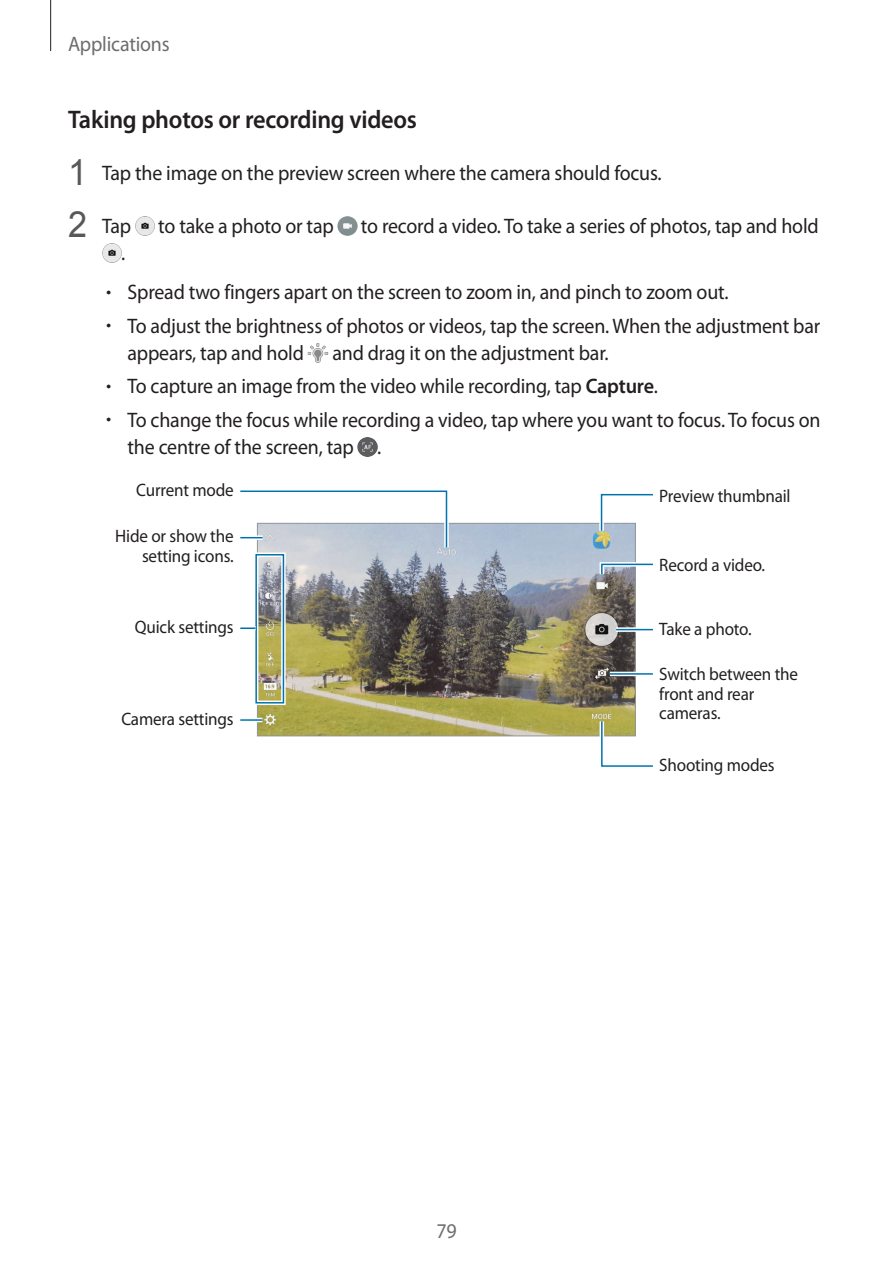
<style>
.page{position:relative;width:893px;height:1263px;background:#fff}
.page>*{position:absolute;margin:0;border:0;box-sizing:border-box;transform-origin:0 0}
.t1{font:600 25.5px "Myriad Pro";letter-spacing:-.01em;color:#231f20;scale:.95 1}
.t2{font:21px/27px "Myriad Pro";letter-spacing:-.01em;color:#231f20;scale:.95 1}
.t3{font:21px "Myriad Pro";letter-spacing:-.01em;color:#6c6d70;scale:.95 1}
.t4{font:18px/19.5px "Myriad Pro";letter-spacing:-.01em;color:#231f20;text-align:right;scale:.95 1}
.s1{font-family:"Arial";font-size:36px;color:#57585a}
.s2{font-weight:300}
.s3{font-weight:600}
</style>
<div class="page">
<hr style="left:50px;top:0;width:1px;height:51px;background:#231f20">
<img style="left:135px;top:217px;width:19px;height:19px">
<img style="left:338px;top:217px;width:19px;height:19px">
<img style="left:102px;top:244px;width:19px;height:19px">
<img style="left:308px;top:344px;width:21px;height:19px">
<img style="left:358px;top:437px;width:19px;height:20px">
<img style="left:257px;top:522px;width:379px;height:215px">
<svg style="left:616px;top:627px;width:37px;height:5px"></svg>
<hr style="left:616px;top:629px;width:37px;height:1px;background:#0073ae">
<hr style="left:610px;top:672px;width:43px;height:4px;background:#fff">
<hr style="left:610px;top:673px;width:43px;height:2px;background:#0073ae">
<svg style="left:597px;top:560px;width:56px;height:19px"></svg>
<svg style="left:597px;top:493px;width:56px;height:42px"></svg>
<svg style="left:597px;top:717px;width:56px;height:50px"></svg>
<hr style="left:240px;top:718px;width:22px;height:4px;background:#fff">
<hr style="left:240px;top:719px;width:22px;height:2px;background:#0073ae">
<svg style="left:240px;top:490px;width:211px;height:62px"></svg>
<div style="left:254px;top:552px;width:32px;height:153px;border:4px solid #fff"></div>
<div style="left:255px;top:554px;width:29px;height:149px;border:2px solid #0073ae"></div>
<hr style="left:240px;top:626px;width:15px;height:4px;background:#fff">
<svg style="left:240px;top:627px;width:15px;height:2px"></svg>
<p class="t3" style="left:68px;top:31px;width:109px">Applications</p>
<p class="t1" style="left:68px;top:103px;width:369px">Taking photos or recording videos</p>
<p class="t2" style="left:68px;top:159px;width:626px"><span class="s1">1</span> Tap the image on the preview screen where the camera should focus.</p>
<p class="t2" style="left:68px;top:212px;width:68px"><span class="s1">2</span> Tap</p>
<p class="t2" style="left:158px;top:212px;width:186px">to take a photo or tap</p>
<p class="t2" style="left:361px;top:212px;width:483px">to record a video. To take a series of photos, tap and hold</p>
<p class="t2" style="left:121px;top:239px;width:6px">.</p>
<p class="t2" style="left:106px;top:279px;width:656px"><span class="s2">•</span> Spread two fingers apart on the screen to zoom in, and pinch to zoom out.</p>
<p class="t2" style="left:128px;top:312px;width:731px;text-indent:-21px"><span class="s2">•</span> To adjust the brightness of photos or videos, tap the screen. When the adjustment bar appears, tap and hold</p>
<p class="t2" style="left:333px;top:339px;width:292px">and drag it on the adjustment bar.</p>
<p class="t2" style="left:106px;top:372px;width:582px"><span class="s2">•</span> To capture an image from the video while recording, tap <span class="s3">Capture</span>.</p>
<p class="t2" style="left:128px;top:406px;width:731px;text-indent:-21px"><span class="s2">•</span> To change the focus while recording a video, tap where you want to focus. To focus on the centre of the screen, tap .</p>
<p class="t4" style="left:136px;top:480px;width:104px">Current mode</p>
<p class="t4" style="left:115px;top:526px;width:126px">Hide or show the setting icons.</p>
<p class="t4" style="left:135px;top:617px;width:106px">Quick settings</p>
<p class="t4" style="left:121px;top:708px;width:120px">Camera settings</p>
<p class="t3" style="left:436px;top:1218px;width:23px">79</p>
<p class="t4" style="left:659px;top:485px;width:140px">Preview thumbnail</p>
<p class="t4" style="left:659px;top:555px;width:113px">Record a video.</p>
<p class="t4" style="left:659px;top:619px;width:99px">Take a photo.</p>
<p class="t4" style="left:659px;top:664px;width:148px;text-align:left">Switch between the front and rear cameras.</p>
<p class="t4" style="left:659px;top:755px;width:123px">Shooting modes</p>
</div>
